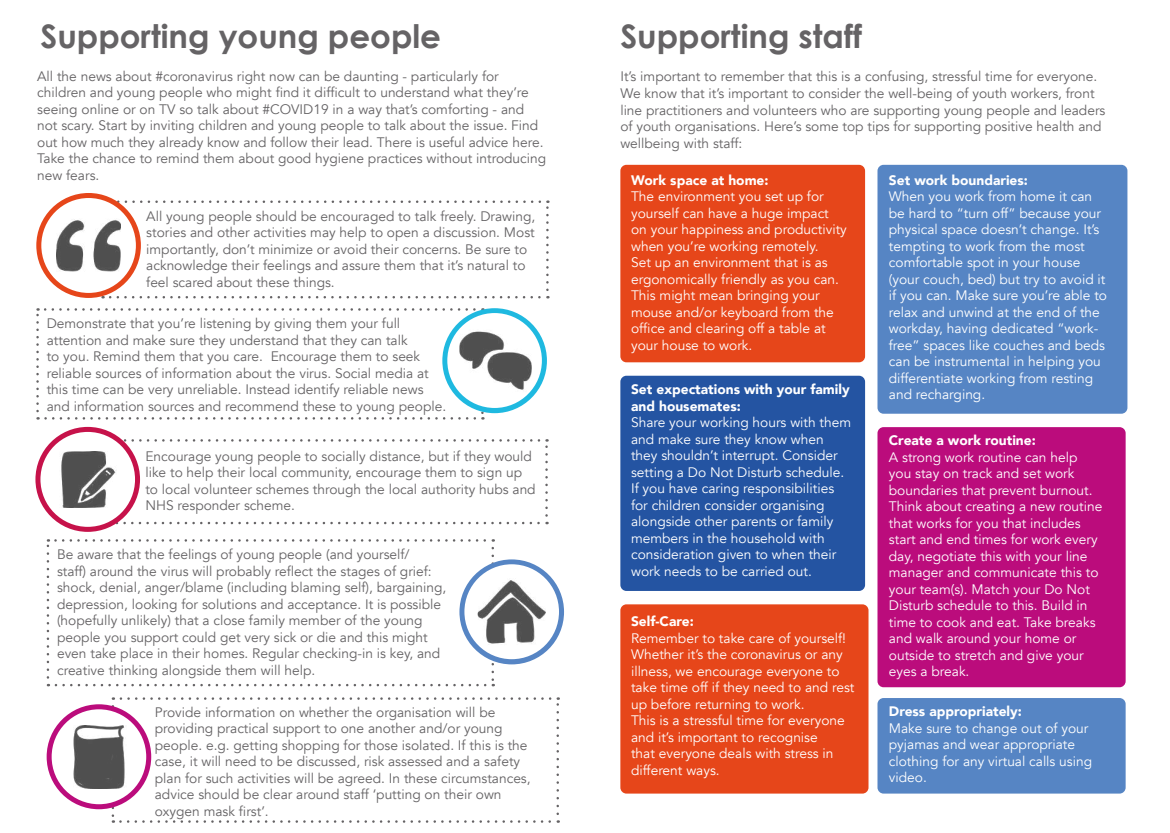
<style>
.page{position:relative;width:1170px;height:833px;background:#fff}
.page>*{position:absolute;margin:0;border:0;box-sizing:border-box;transform-origin:0 0}
.t1{font:700 32.5px "Century Gothic";color:#656365}
.t2{font:13.75px/16.5px "Avenir";color:#656365}
.t3{font:13.75px/16.5px "Avenir";color:#fff}
.t4{font:900 13.75px/16.5px "Avenir";color:#fff}
</style>
<div class="page">
<div style="left:620px;top:165px;width:245px;height:197px;background:#e6461a;border-radius:6px"></div>
<div style="left:877px;top:165px;width:250px;height:249px;background:#5685c4;border-radius:6px"></div>
<div style="left:620px;top:376px;width:245px;height:215px;background:#2454a2;border-radius:6px"></div>
<div style="left:877px;top:427px;width:248px;height:260px;background:#bb0c7c;border-radius:6px"></div>
<div style="left:620px;top:604px;width:248px;height:189px;background:#e6461a;border-radius:6px"></div>
<div style="left:877px;top:698px;width:248px;height:95px;background:#5685c4;border-radius:6px"></div>
<svg style="left:110px;top:296px;width:438px;height:2px"></svg>
<svg style="left:546px;top:200px;width:2px;height:90px"></svg>
<svg style="left:116px;top:200px;width:424px;height:3px"></svg>
<svg style="left:36px;top:193px;width:105px;height:105px;background:#e75128"></svg>
<div style="left:41px;top:198px;width:95px;height:95px;background:#fff;border-radius:50%"></div>
<img style="left:57px;top:219px;width:63px;height:53px">
<svg style="left:38px;top:417px;width:437px;height:2px"></svg>
<svg style="left:36px;top:308px;width:3px;height:103px"></svg>
<svg style="left:45px;top:308px;width:438px;height:3px"></svg>
<svg style="left:442px;top:308px;width:105px;height:105px;background:#2dbde1"></svg>
<div style="left:447px;top:313px;width:95px;height:95px;background:#fff;border-radius:50%"></div>
<img style="left:459px;top:325px;width:72px;height:71px">
<svg style="left:116px;top:522px;width:431px;height:2px"></svg>
<svg style="left:545px;top:439px;width:2px;height:76px"></svg>
<svg style="left:123px;top:439px;width:416px;height:2px"></svg>
<svg style="left:35px;top:427px;width:105px;height:105px;background:#c92256"></svg>
<div style="left:40px;top:432px;width:95px;height:95px;background:#fff;border-radius:50%"></div>
<img style="left:61px;top:451px;width:55px;height:57px">
<svg style="left:491px;top:548px;width:3px;height:138px"></svg>
<svg style="left:48px;top:684px;width:437px;height:2px"></svg>
<svg style="left:47px;top:539px;width:2px;height:138px"></svg>
<svg style="left:55px;top:539px;width:438px;height:2px"></svg>
<svg style="left:459px;top:559px;width:105px;height:105px;background:#638ec8"></svg>
<div style="left:464px;top:564px;width:95px;height:95px;background:#fff;border-radius:50%"></div>
<img style="left:477px;top:577px;width:68px;height:69px">
<svg style="left:112px;top:807px;width:2px;height:15px"></svg>
<svg style="left:120px;top:820px;width:438px;height:2px"></svg>
<svg style="left:556px;top:697px;width:3px;height:117px"></svg>
<svg style="left:113px;top:697px;width:437px;height:3px"></svg>
<svg style="left:47px;top:704px;width:104px;height:105px;background:#be1983"></svg>
<div style="left:52px;top:709px;width:94px;height:95px;background:#fff;border-radius:50%"></div>
<img style="left:73px;top:725px;width:52px;height:63px">
<h1 class="t1" style="left:40px;top:12px;width:402px">Supporting young people</h1>
<p class="t2" style="left:37px;top:68px;width:510px">All the news about #coronavirus right now can be daunting - particularly for children and young people who might find it difficult to understand what they’re seeing online or on TV so talk about #COVID19 in a way that’s comforting - and not scary. Start by inviting children and young people to talk about the issue. Find out how much they already know and follow their lead. There is useful advice here.<br>Take the chance to remind them about good hygiene practices without introducing new fears.</p>
<p class="t2" style="left:146px;top:208px;width:390px">All young people should be encouraged to talk freely. Drawing, stories and other activities may help to open a discussion. Most importantly, don’t minimize or avoid their concerns. Be sure to acknowledge their feelings and assure them that it’s natural to feel scared about these things.</p>
<p class="t2" style="left:47px;top:316px;width:401px">Demonstrate that you’re listening by giving them your full attention and make sure they understand that they can talk<br>to you. Remind them that you care. Encourage them to seek reliable sources of information about the virus. Social media at this time can be very unreliable. Instead identify reliable news and information sources and recommend these to young people.</p>
<p class="t2" style="left:145px;top:448px;width:392px">Encourage young people to socially distance, but if they would like to help their local community, encourage them to sign up to local volunteer schemes through the local authority hubs and NHS responder scheme.</p>
<p class="t2" style="left:57px;top:546px;width:391px">Be aware that the feelings of young people (and yourself/<br>staff) around the virus will probably reflect the stages of grief: shock, denial, anger/blame (including blaming self), bargaining, depression, looking for solutions and acceptance. It is possible (hopefully unlikely) that a close family member of the young people you support could get very sick or die and this might even take place in their homes. Regular checking-in is key, and creative thinking alongside them will help.</p>
<p class="t2" style="left:155px;top:704px;width:377px">Provide information on whether the organisation will be providing practical support to one another and/or young people. e.g. getting shopping for those isolated. If this is the case, it will need to be discussed, risk assessed and a safety plan for such activities will be agreed. In these circumstances, advice should be clear around staff ‘putting on their own oxygen mask first’.</p>
<h1 class="t1" style="left:620px;top:12px;width:243px">Supporting staff</h1>
<p class="t2" style="left:620px;top:69px;width:486px">It’s important to remember that this is a confusing, stressful time for everyone.<br>We know that it’s important to consider the well-being of youth workers, front line practitioners and volunteers who are supporting young people and leaders of youth organisations. Here’s some top tips for supporting positive health and wellbeing with staff:</p>
<p class="t4" style="left:631px;top:171px;width:139px">Work space at home:</p>
<p class="t3" style="left:631px;top:188px;width:217px">The environment you set up for yourself can have a huge impact on your happiness and productivity when you’re working remotely.<br>Set up an environment that is as ergonomically friendly as you can.<br>This might mean bringing your mouse and/or keyboard from the office and clearing off a table at your house to work.</p>
<p class="t4" style="left:888px;top:171px;width:140px">Set work boundaries:</p>
<p class="t3" style="left:888px;top:188px;width:220px">When you work from home it can be hard to “turn off” because your physical space doesn’t change. It’s tempting to work from the most comfortable spot in your house (your couch, bed) but try to avoid it if you can. Make sure you’re able to relax and unwind at the end of the workday, having dedicated “work&shy;free” spaces like couches and beds can be instrumental in helping you differentiate working from resting and recharging.</p>
<p class="t4" style="left:631px;top:381px;width:220px">Set expectations with your family and housemates:</p>
<p class="t3" style="left:631px;top:414px;width:221px">Share your working hours with them and make sure they know when they shouldn’t interrupt. Consider setting a Do Not Disturb schedule.<br>If you have caring responsibilities for children consider organising alongside other parents or family members in the household with consideration given to when their work needs to be carried out.</p>
<p class="t4" style="left:888px;top:432px;width:148px">Create a work routine:</p>
<p class="t3" style="left:888px;top:449px;width:215px">A strong work routine can help you stay on track and set work boundaries that prevent burnout.<br>Think about creating a new routine that works for you that includes start and end times for work every day, negotiate this with your line manager and communicate this to your team(s). Match your Do Not<br>Disturb schedule to this. Build in time to cook and eat. Take breaks and walk around your home or outside to stretch and give your eyes a break.</p>
<p class="t4" style="left:888px;top:703px;width:134px">Dress appropriately:</p>
<p class="t3" style="left:888px;top:720px;width:205px">Make sure to change out of your pyjamas and wear appropriate clothing for any virtual calls using video.</p>
<p class="t4" style="left:631px;top:612px;width:64px">Self-Care:</p>
<p class="t3" style="left:631px;top:630px;width:225px">Remember to take care of yourself!<br>Whether it’s the coronavirus or any illness, we encourage everyone to take time off if they need to and rest up before returning to work.<br>This is a stressful time for everyone and it’s important to recognise<br>that everyone deals with stress in different ways.</p>
</div>
